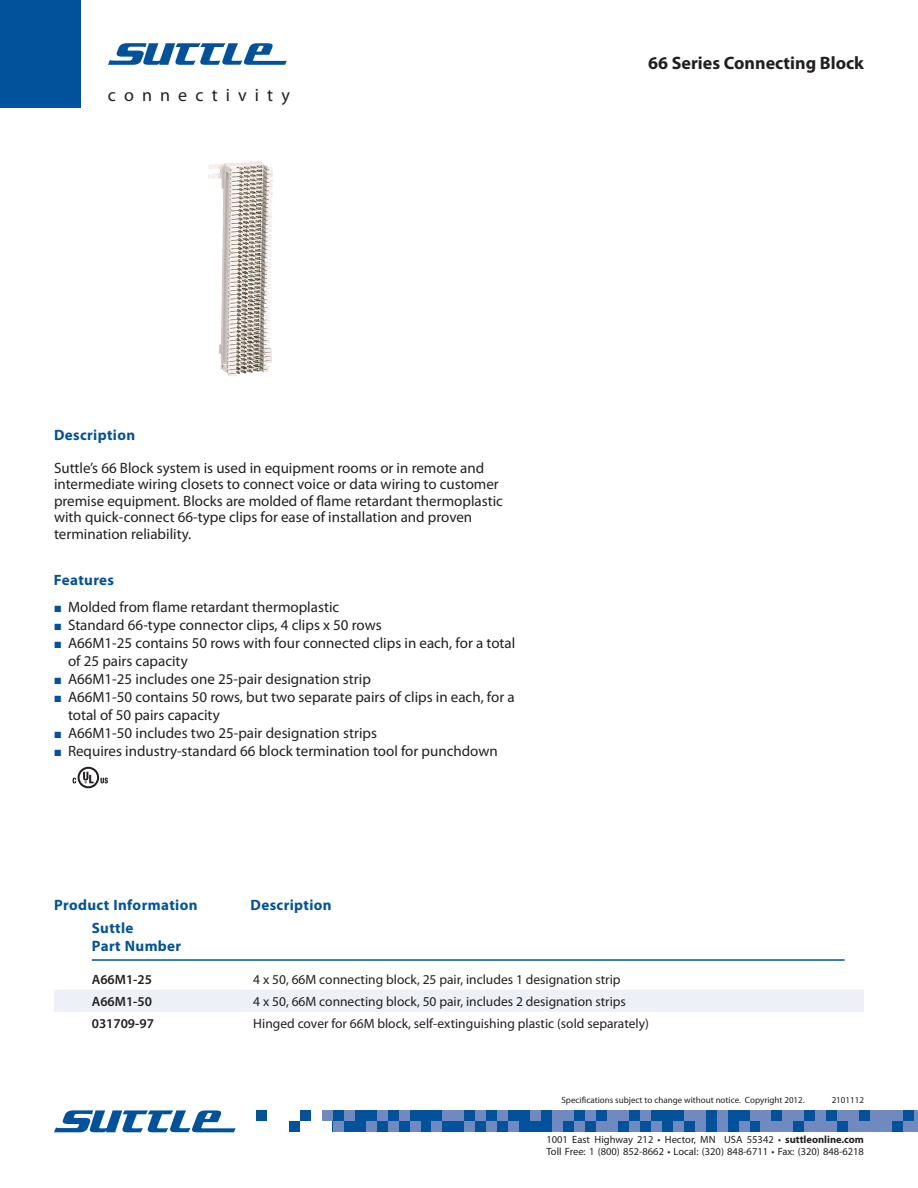
<style>
.page{position:relative;width:918px;height:1188px;background:#fff}
.page>*{position:absolute;margin:0;border:0;box-sizing:border-box;transform-origin:0 0}
.t1{font:700 18px "Myriad Pro";color:#231f20}
.t2{font:18px "Myriad Pro";letter-spacing:.45em;color:#231f20}
.t3{font:15px/16.5px "Myriad Pro";color:#231f20}
.t4{font:700 15px "Myriad Pro";letter-spacing:.025em;color:#01529a}
.t5{font:13.5px "Myriad Pro";color:#231f20}
.t6{font:600 13.5px "Myriad Pro";color:#231f20}
.t7{font:10.5px/12.6px "Myriad Pro";color:#231f20}
.t8{font:9px "Myriad Pro";color:#231f20}
.s1{font-weight:700}
</style>
<div class="page">
<svg style="left:54px;top:1110px;width:182px;height:22px"></svg>
<div style="left:333px;top:1110px;width:585px;height:22px;background:#01529a"></div>
<div style="left:256px;top:1110px;width:11px;height:11px;background:#01529a"></div>
<div style="left:300px;top:1110px;width:11px;height:11px;background:#01529a"></div>
<div style="left:289px;top:1121px;width:11px;height:11px;background:#01529a"></div>
<div style="left:322px;top:1110px;width:11px;height:11px;background:#7089bf"></div>
<div style="left:344px;top:1110px;width:11px;height:11px;background:#7089bf"></div>
<div style="left:377px;top:1110px;width:11px;height:11px;background:#7089bf"></div>
<div style="left:399px;top:1110px;width:11px;height:11px;background:#7089bf"></div>
<div style="left:442px;top:1110px;width:11px;height:11px;background:#7089bf"></div>
<div style="left:453px;top:1110px;width:11px;height:11px;background:#7089bf"></div>
<div style="left:475px;top:1110px;width:11px;height:11px;background:#7089bf"></div>
<div style="left:497px;top:1110px;width:11px;height:11px;background:#7089bf"></div>
<div style="left:530px;top:1110px;width:11px;height:11px;background:#7089bf"></div>
<div style="left:552px;top:1110px;width:11px;height:11px;background:#7089bf"></div>
<div style="left:563px;top:1110px;width:11px;height:11px;background:#7089bf"></div>
<div style="left:585px;top:1110px;width:11px;height:11px;background:#7089bf"></div>
<div style="left:607px;top:1110px;width:11px;height:11px;background:#7089bf"></div>
<div style="left:618px;top:1110px;width:11px;height:11px;background:#7089bf"></div>
<div style="left:640px;top:1110px;width:11px;height:11px;background:#7089bf"></div>
<div style="left:684px;top:1110px;width:11px;height:11px;background:#7089bf"></div>
<div style="left:695px;top:1110px;width:11px;height:11px;background:#7089bf"></div>
<div style="left:717px;top:1110px;width:11px;height:11px;background:#7089bf"></div>
<div style="left:750px;top:1110px;width:10px;height:11px;background:#7089bf"></div>
<div style="left:760px;top:1110px;width:11px;height:11px;background:#7089bf"></div>
<div style="left:782px;top:1110px;width:11px;height:11px;background:#7089bf"></div>
<div style="left:793px;top:1110px;width:11px;height:11px;background:#7089bf"></div>
<div style="left:815px;top:1110px;width:11px;height:11px;background:#7089bf"></div>
<div style="left:837px;top:1110px;width:11px;height:11px;background:#7089bf"></div>
<div style="left:848px;top:1110px;width:11px;height:11px;background:#7089bf"></div>
<div style="left:870px;top:1110px;width:11px;height:11px;background:#7089bf"></div>
<div style="left:881px;top:1110px;width:11px;height:11px;background:#7089bf"></div>
<div style="left:892px;top:1110px;width:11px;height:11px;background:#7089bf"></div>
<hr style="left:914px;top:1110px;width:4px;height:11px;background:#7089bf">
<div style="left:333px;top:1121px;width:11px;height:11px;background:#7089bf"></div>
<div style="left:366px;top:1121px;width:11px;height:11px;background:#7089bf"></div>
<div style="left:388px;top:1121px;width:11px;height:11px;background:#7089bf"></div>
<div style="left:410px;top:1121px;width:11px;height:11px;background:#7089bf"></div>
<div style="left:431px;top:1121px;width:11px;height:11px;background:#7089bf"></div>
<div style="left:464px;top:1121px;width:11px;height:11px;background:#7089bf"></div>
<div style="left:486px;top:1121px;width:11px;height:11px;background:#7089bf"></div>
<div style="left:508px;top:1121px;width:11px;height:11px;background:#7089bf"></div>
<div style="left:552px;top:1121px;width:11px;height:11px;background:#7089bf"></div>
<div style="left:574px;top:1121px;width:11px;height:11px;background:#7089bf"></div>
<div style="left:596px;top:1121px;width:11px;height:11px;background:#7089bf"></div>
<div style="left:607px;top:1121px;width:11px;height:11px;background:#7089bf"></div>
<div style="left:629px;top:1121px;width:11px;height:11px;background:#7089bf"></div>
<div style="left:651px;top:1121px;width:11px;height:11px;background:#7089bf"></div>
<div style="left:673px;top:1121px;width:11px;height:11px;background:#7089bf"></div>
<div style="left:695px;top:1121px;width:11px;height:11px;background:#7089bf"></div>
<div style="left:717px;top:1121px;width:11px;height:11px;background:#7089bf"></div>
<div style="left:739px;top:1121px;width:11px;height:11px;background:#7089bf"></div>
<div style="left:760px;top:1121px;width:11px;height:11px;background:#7089bf"></div>
<div style="left:771px;top:1121px;width:11px;height:11px;background:#7089bf"></div>
<div style="left:782px;top:1121px;width:11px;height:11px;background:#7089bf"></div>
<div style="left:804px;top:1121px;width:11px;height:11px;background:#7089bf"></div>
<div style="left:815px;top:1121px;width:11px;height:11px;background:#7089bf"></div>
<div style="left:826px;top:1121px;width:11px;height:11px;background:#7089bf"></div>
<div style="left:848px;top:1121px;width:11px;height:11px;background:#7089bf"></div>
<div style="left:859px;top:1121px;width:11px;height:11px;background:#7089bf"></div>
<div style="left:870px;top:1121px;width:11px;height:11px;background:#7089bf"></div>
<div style="left:881px;top:1121px;width:11px;height:11px;background:#7089bf"></div>
<div style="left:903px;top:1121px;width:11px;height:11px;background:#7089bf"></div>
<hr style="left:914px;top:1121px;width:4px;height:11px;background:#7089bf">
<div style="left:0;top:0;width:81px;height:108px;background:#01529a"></div>
<svg style="left:108px;top:43px;width:179px;height:22px"></svg>
<hr style="left:92px;top:959px;width:753px;height:2px;background:#01529a">
<div style="left:54px;top:990px;width:810px;height:22px;background:#edf0f7"></div>
<img style="left:208px;top:161px;width:62px;height:215px">
<svg style="left:73px;top:767px;width:35px;height:21px"></svg>
<p class="t2" style="left:108px;top:83px;width:183px">connectivity</p>
<p class="t1" style="left:648px;top:51px;width:217px">66 Series Connecting Block</p>
<p class="t4" style="left:54px;top:425px;width:83px">Description</p>
<p class="t3" style="left:54px;top:459px;width:450px">Suttle’s 66 Block system is used in equipment rooms or in remote and intermediate wiring closets to connect voice or data wiring to customer premise equipment. Blocks are molded of flame retardant thermoplastic with quick-connect 66-type clips for ease of installation and proven</p>
<p class="t3" style="left:54px;top:525px;width:139px">termination reliability.</p>
<p class="t4" style="left:54px;top:570px;width:62px">Features</p>
<p class="t3" style="left:68px;top:598px;width:273px">Molded from flame retardant thermoplastic</p>
<p class="t3" style="left:68px;top:616px;width:315px">Standard 66-type connector clips, 4 clips x 50 rows</p>
<p class="t3" style="left:68px;top:634px;width:449px;line-height:18px">A66M1-25 contains 50 rows with four connected clips in each, for a total of 25 pairs capacity</p>
<p class="t3" style="left:68px;top:670px;width:304px">A66M1-25 includes one 25-pair designation strip</p>
<p class="t3" style="left:68px;top:688px;width:448px;line-height:18px">A66M1-50 contains 50 rows, but two separate pairs of clips in each, for a total of 50 pairs capacity</p>
<p class="t3" style="left:68px;top:724px;width:311px">A66M1-50 includes two 25-pair designation strips</p>
<p class="t3" style="left:68px;top:742px;width:431px">Requires industry-standard 66 block termination tool for punchdown</p>
<p class="t4" style="left:54px;top:895px;width:145px">Product Information</p>
<p class="t4" style="left:251px;top:895px;width:83px">Description</p>
<p class="t4" style="left:92px;top:919px;width:43px">Suttle</p>
<p class="t4" style="left:92px;top:937px;width:91px">Part Number</p>
<p class="t6" style="left:92px;top:971px;width:62px">A66M1-25</p>
<p class="t5" style="left:253px;top:971px;width:369px">4 x 50, 66M connecting block, 25 pair, includes 1 designation strip</p>
<p class="t6" style="left:92px;top:993px;width:62px">A66M1-50</p>
<p class="t5" style="left:253px;top:993px;width:374px">4 x 50, 66M connecting block, 50 pair, includes 2 designation strips</p>
<p class="t6" style="left:92px;top:1015px;width:64px">031709-97</p>
<p class="t5" style="left:253px;top:1015px;width:397px">Hinged cover for 66M block, self-extinguishing plastic (sold separately)</p>
<p class="t8" style="left:561px;top:1095px;width:245px">Specifications subject to change without notice. Copyright 2012.</p>
<p class="t8" style="left:832px;top:1095px;width:34px">2101112</p>
<p class="t7" style="left:546px;top:1133px;width:319px">1001 East Highway 212 • Hector, MN USA 55342 • <span class="s1">suttleonline.com<br></span>Toll Free: 1 (800) 852-8662 • Local: (320) 848-6711 • Fax: (320) 848-6218</p>
</div>
